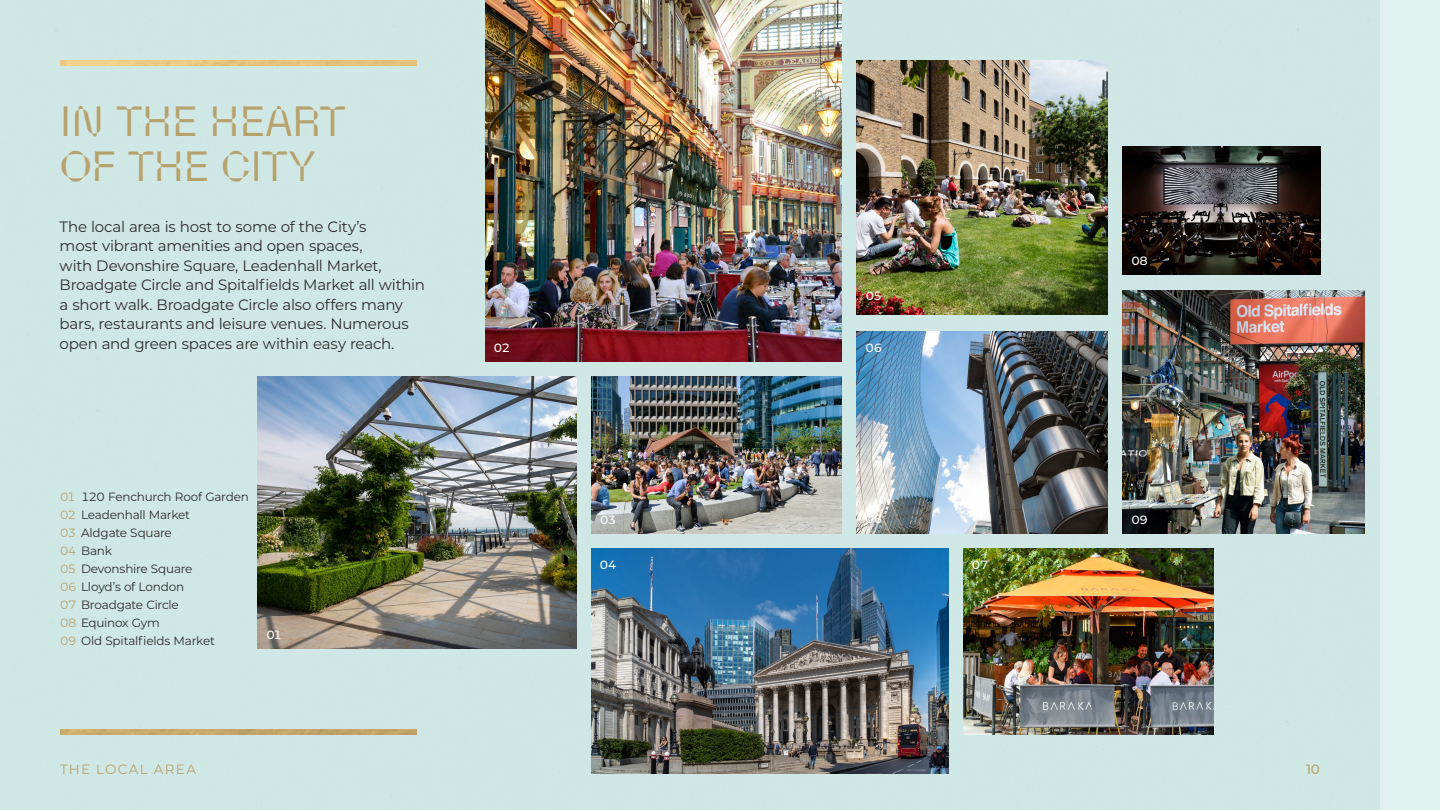
<style>
.page{position:relative;width:1440px;height:810px;background:#d5edea}
.page>*{position:absolute;margin:0;border:0;box-sizing:border-box;transform-origin:0 0}
.t1{font:42px/45px "Parabole";letter-spacing:.01em;color:#b7a26d}
.t2{font:15px/19.5px "Montserrat";letter-spacing:-.015em;color:#2d2d2d}
.t3{font:13.5px "Montserrat";letter-spacing:.09em;color:#b7a26d}
.t4{font:500 13.5px "Montserrat";color:#b7a26d}
.t5{font:12px/18px "Montserrat";letter-spacing:-.02em;color:#2d2d2d}
.t6{font:500 12px "Montserrat";letter-spacing:-.025em;color:#fff}
.s1{color:#b7a26d}
</style>
<div class="page">
<div style="left:1380px;top:0;width:60px;height:810px;background:#def1ee"></div>
<img style="left:857px;top:331px;width:250px;height:203px">
<img style="left:857px;top:60px;width:251px;height:255px">
<img style="left:257px;top:377px;width:319px;height:272px">
<img style="left:485px;top:0;width:357px;height:361px">
<img style="left:591px;top:376px;width:251px;height:158px">
<img style="left:963px;top:549px;width:251px;height:186px">
<img style="left:1123px;top:146px;width:197px;height:129px">
<img style="left:1123px;top:290px;width:242px;height:244px">
<img style="left:591px;top:549px;width:357px;height:225px">
<img style="left:60px;top:60px;width:357px;height:6px">
<img style="left:60px;top:729px;width:357px;height:6px">
<h1 class="t1" style="left:60px;top:98px;width:287px">IN THE HEART<br>OF THE CITY</h1>
<p class="t2" style="left:60px;top:216px;width:367px">The local area is host to some of the City’s<br>most vibrant amenities and open spaces,<br>with Devonshire Square, Leadenhall Market, Broadgate Circle and Spitalfields Market all within a short walk. Broadgate Circle also offers many bars, restaurants and leisure venues. Numerous open and green spaces are within easy reach.</p>
<p class="t5" style="left:60px;top:487px;width:190px"><span class="s1">01</span> 120 Fenchurch Roof Garden<br><span class="s1">02</span> Leadenhall Market<br><span class="s1">03</span> Aldgate Square<br><span class="s1">04</span> Bank<br><span class="s1">05</span> Devonshire Square<br><span class="s1">06</span> Lloyd’s of London<br><span class="s1">07</span> Broadgate Circle<br><span class="s1">08</span> Equinox Gym<br><span class="s1">09</span> Old Spitalfields Market</p>
<p class="t6" style="left:266px;top:627px;width:17px">01</p>
<p class="t6" style="left:494px;top:339px;width:18px">02</p>
<p class="t6" style="left:600px;top:512px;width:18px">03</p>
<p class="t6" style="left:600px;top:557px;width:18px">04</p>
<p class="t6" style="left:866px;top:288px;width:18px">05</p>
<p class="t6" style="left:866px;top:339px;width:18px">06</p>
<p class="t6" style="left:1131px;top:253px;width:18px">08</p>
<p class="t6" style="left:866px;top:510px;width:18px">06</p>
<p class="t6" style="left:1131px;top:512px;width:18px">09</p>
<p class="t6" style="left:972px;top:557px;width:18px">07</p>
<p class="t3" style="left:60px;top:760px;width:138px">THE LOCAL AREA</p>
<p class="t4" style="left:1306px;top:759px;width:15px">10</p>
</div>
